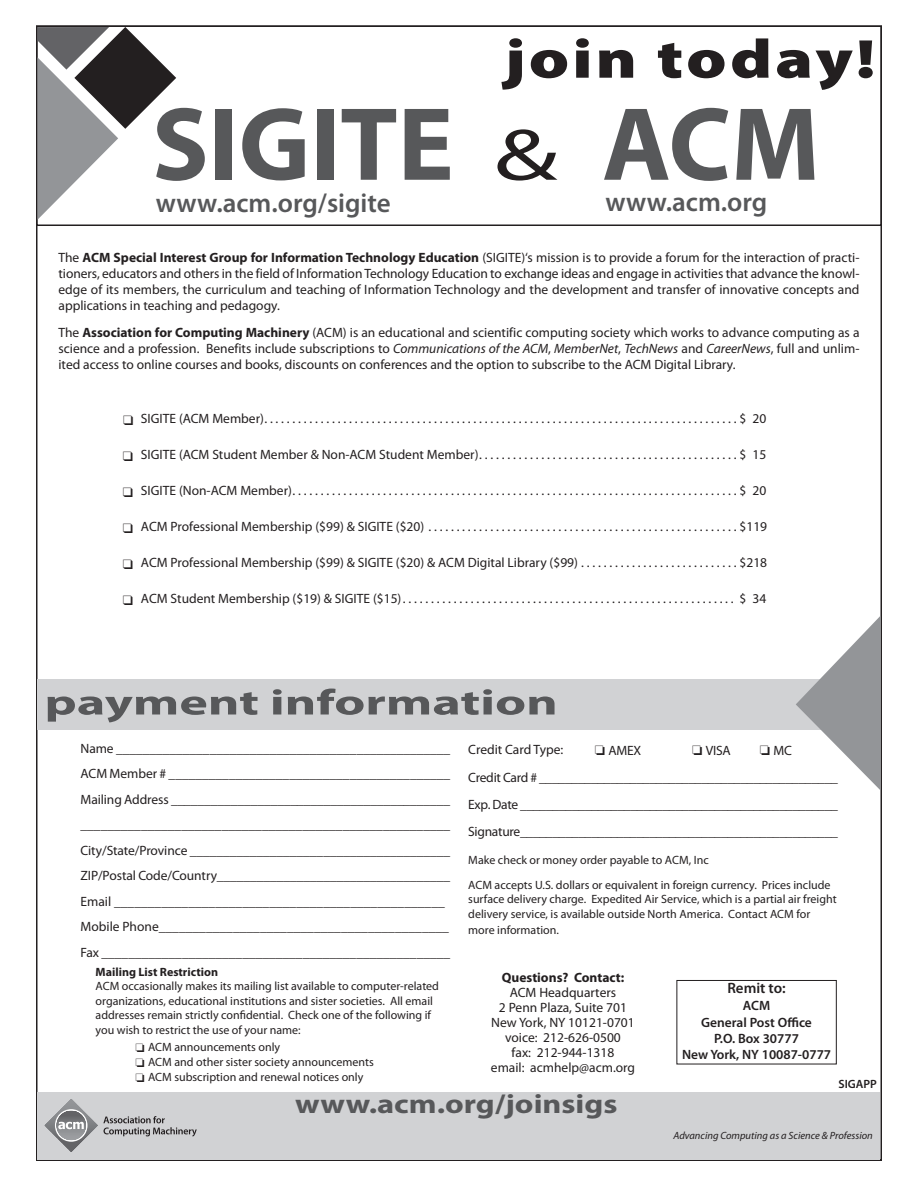
<style>
.page{position:relative;width:918px;height:1188px;background:#fff}
.page>*{position:absolute;margin:0;border:0;box-sizing:border-box;transform-origin:0 0}
.t1{font:700 105px "Myriad Pro";color:#57585a}
.t2{font:900 55.2px "Myriad Pro";letter-spacing:.045em;color:#231f20;scale:1.25 1}
.t3{font:700 36px "Myriad Pro";color:#57585a;scale:1.5 1}
.t4{font:600 27px "Myriad Pro";color:#57585a}
.t5{font:700 27px "Myriad Pro";color:#57585a;scale:1.2 1}
.t6{font:600 15px "Myriad Pro";color:#231f20}
.t7{font:13.5px/25.5px "Myriad Pro";color:#231f20;text-align:justify}
.t8{font:13.5px/27px "Myriad Pro";letter-spacing:-.02em;color:#231f20}
.t9{font:600 13.5px/16.2px "Myriad Pro";color:#231f20;text-align:center}
.t10{font:700 13.5px "Myriad Pro";color:#231f20}
.t11{font:12px/14.4px "Myriad Pro";color:#231f20}
.t12{font:700 12px "Myriad Pro";color:#231f20}
.t13{font:600 12px "Myriad Pro";color:#231f20}
.t14{font:italic 10.5px "Myriad Pro";color:#231f20}
.s1{font-weight:400;font-size:73.5px;color:#231f20}
.s2{font-weight:700}
.s3{font-style:italic}
</style>
<div class="page">
<div style="left:38px;top:1092px;width:842px;height:68px;background:#d1d2d4"></div>
<div style="left:36px;top:26px;width:846px;height:200px;border:2px solid #231f20"></div>
<svg style="left:37px;top:27px;width:139px;height:193px"></svg>
<div style="left:38px;top:679px;width:842px;height:51px;background:#d1d2d4"></div>
<svg style="left:796px;top:616px;width:85px;height:174px"></svg>
<div style="left:676px;top:980px;width:161px;height:84px;border:1px solid #231f20"></div>
<svg style="left:103px;top:1116px;width:94px;height:21px"></svg>
<hr style="left:45px;top:1099px;width:53px;height:1px;background:#939598">
<hr style="left:45px;top:1100px;width:53px;height:1px;background:#939598">
<hr style="left:45px;top:1101px;width:53px;height:1px;background:#939598">
<hr style="left:45px;top:1102px;width:53px;height:1px;background:#939598">
<hr style="left:45px;top:1103px;width:53px;height:1px;background:#929497">
<hr style="left:45px;top:1104px;width:53px;height:1px;background:#929497">
<hr style="left:45px;top:1105px;width:53px;height:1px;background:#919396">
<hr style="left:45px;top:1106px;width:53px;height:1px;background:#909295">
<hr style="left:45px;top:1107px;width:53px;height:1px;background:#909295">
<hr style="left:45px;top:1108px;width:53px;height:1px;background:#8f9194">
<hr style="left:45px;top:1109px;width:53px;height:1px;background:#8e9093">
<hr style="left:45px;top:1110px;width:53px;height:1px;background:#8d8f92">
<hr style="left:45px;top:1111px;width:53px;height:1px;background:#8d8f92">
<hr style="left:45px;top:1112px;width:53px;height:1px;background:#8c8e91">
<hr style="left:45px;top:1113px;width:53px;height:1px;background:#8b8d90">
<hr style="left:45px;top:1114px;width:53px;height:1px;background:#8a8c8f">
<hr style="left:45px;top:1115px;width:53px;height:1px;background:#898b8e">
<hr style="left:45px;top:1116px;width:53px;height:1px;background:#888a8d">
<hr style="left:45px;top:1117px;width:53px;height:1px;background:#87898c">
<hr style="left:45px;top:1118px;width:53px;height:1px;background:#86888b">
<hr style="left:45px;top:1119px;width:53px;height:1px;background:#848689">
<hr style="left:45px;top:1120px;width:53px;height:1px;background:#848689">
<hr style="left:45px;top:1121px;width:53px;height:1px;background:#828487">
<hr style="left:45px;top:1122px;width:53px;height:1px;background:#818386">
<hr style="left:45px;top:1123px;width:53px;height:1px;background:#808285">
<hr style="left:45px;top:1124px;width:53px;height:1px;background:#7e8083">
<hr style="left:45px;top:1125px;width:53px;height:1px;background:#7d7f82">
<hr style="left:45px;top:1126px;width:53px;height:1px;background:#7b7d80">
<hr style="left:45px;top:1127px;width:53px;height:1px;background:#7b7d80">
<hr style="left:45px;top:1128px;width:53px;height:1px;background:#797b7e">
<hr style="left:45px;top:1129px;width:53px;height:1px;background:#78797c">
<hr style="left:45px;top:1130px;width:53px;height:1px;background:#76787b">
<hr style="left:45px;top:1131px;width:53px;height:1px;background:#747578">
<hr style="left:45px;top:1132px;width:53px;height:1px;background:#737477">
<hr style="left:45px;top:1133px;width:53px;height:1px;background:#727376">
<hr style="left:45px;top:1134px;width:53px;height:1px;background:#6f7073">
<hr style="left:45px;top:1135px;width:53px;height:1px;background:#6e6f72">
<hr style="left:45px;top:1136px;width:53px;height:1px;background:#6c6d70">
<hr style="left:45px;top:1137px;width:53px;height:1px;background:#6a6b6e">
<hr style="left:45px;top:1138px;width:53px;height:1px;background:#69696c">
<hr style="left:45px;top:1139px;width:53px;height:1px;background:#67676a">
<hr style="left:45px;top:1140px;width:53px;height:1px;background:#666669">
<hr style="left:45px;top:1141px;width:53px;height:1px;background:#636366">
<hr style="left:45px;top:1142px;width:53px;height:1px;background:#636366">
<hr style="left:45px;top:1143px;width:53px;height:1px;background:#636366">
<hr style="left:45px;top:1144px;width:53px;height:1px;background:#636366">
<hr style="left:45px;top:1145px;width:53px;height:1px;background:#636366">
<hr style="left:45px;top:1146px;width:53px;height:1px;background:#636366">
<hr style="left:45px;top:1147px;width:53px;height:1px;background:#636366">
<hr style="left:45px;top:1148px;width:53px;height:1px;background:#636366">
<hr style="left:45px;top:1149px;width:53px;height:1px;background:#636366">
<hr style="left:45px;top:1150px;width:53px;height:1px;background:#636366">
<hr style="left:45px;top:1151px;width:53px;height:1px;background:#636366">
<hr style="left:45px;top:1152px;width:53px;height:1px;background:#636366">
<svg style="left:55px;top:1109px;width:33px;height:33px"></svg>
<svg style="left:57px;top:1111px;width:29px;height:30px"></svg>
<h2 class="t2" style="left:504px;top:38px;width:299px">join today!</h2>
<h1 class="t1" style="left:152px;top:105px;width:669px">SIGITE <span class="s1">&amp;</span> ACM</h1>
<h3 class="t4" style="left:156px;top:192px;width:236px">www.acm.org/sigite</h3>
<h3 class="t4" style="left:605px;top:192px;width:163px">www.acm.org</h3>
<p class="t7" style="left:58px;top:250px;width:803px;line-height:16.2px">The <span class="s2">ACM Special Interest Group for Information Technology Education</span> (SIGITE)‘s mission is to provide a forum for the interaction of practi&shy;tioners, educators and others in the field of InformationTechnology Education to exchange ideas and engage in activities that advance the knowl&shy;edge of its members, the curriculum and teaching of Information Technology and the development and transfer of innovative concepts and applications in teaching and pedagogy.</p>
<p class="t7" style="left:59px;top:325px;width:803px;line-height:16.2px">The <span class="s2">Association for Computing Machinery</span> (ACM) is an educational and scientific computing society which works to advance computing as a science and a profession. Benefits include subscriptions to <span class="s3">Communications of the ACM</span>, <span class="s3">MemberNet</span>, <span class="s3">TechNews</span> and <span class="s3">CareerNews</span>, full and unlim&shy;ited access to online courses and books, discounts on conferences and the option to subscribe to the ACM Digital Library.</p>
<p class="t7" style="left:123px;top:407px;width:645px">❑ SIGITE (ACM Member). . . . . . . . . . . . . . . . . . . . . . . . . . . . . . . . . . . . . . . . . . . . . . . . . . . . . . . . . . . . . . . . . . . . . . . . . . . . . . . . . . . . $ 20</p>
<p class="t7" style="left:123px;top:443px;width:645px">❑ SIGITE (ACM Student Member &amp; Non-ACM Student Member). . . . . . . . . . . . . . . . . . . . . . . . . . . . . . . . . . . . . . . . . . . . . . $ 15</p>
<p class="t7" style="left:123px;top:479px;width:645px">❑ SIGITE (Non-ACM Member). . . . . . . . . . . . . . . . . . . . . . . . . . . . . . . . . . . . . . . . . . . . . . . . . . . . . . . . . . . . . . . . . . . . . . . . . . . . . . . $ 20</p>
<p class="t7" style="left:123px;top:515px;width:646px">❑ ACM Professional Membership ($99) &amp; SIGITE ($20) . . . . . . . . . . . . . . . . . . . . . . . . . . . . . . . . . . . . . . . . . . . . . . . . . . . . . . . $119</p>
<p class="t7" style="left:123px;top:551px;width:646px">❑ ACM Professional Membership ($99) &amp; SIGITE ($20) &amp; ACM Digital Library ($99) . . . . . . . . . . . . . . . . . . . . . . . . . . . . $218</p>
<p class="t7" style="left:123px;top:587px;width:645px">❑ ACM Student Membership ($19) &amp; SIGITE ($15). . . . . . . . . . . . . . . . . . . . . . . . . . . . . . . . . . . . . . . . . . . . . . . . . . . . . . . . . . . $ 34</p>
<h3 class="t3" style="left:45px;top:689px;width:344px">payment information</h3>
<p class="t7" style="left:81px;top:736px;width:371px;text-align:left">Name __________________________________________________ ACM Member # __________________________________________ Mailing Address __________________________________________ _______________________________________________________ City/State/Province _______________________________________ ZIP/Postal Code/Country___________________________________ Email _________________________________________________ Mobile Phone___________________________________________ Fax ____________________________________________________</p>
<p class="t7" style="left:468px;top:737px;width:97px">Credit Card Type:</p>
<p class="t7" style="left:595px;top:738px;width:48px">❏ AMEX</p>
<p class="t7" style="left:692px;top:738px;width:40px">❏ VISA</p>
<p class="t8" style="left:468px;top:738px;width:371px;text-indent:292px">❏ MC<br>Credit Card # ______________________________________________ Exp. Date _________________________________________________ Signature_________________________________________________</p>
<p class="t11" style="left:468px;top:849px;width:364px;line-height:24.9px">Make check or money order payable to ACM, Inc<br>ACM accepts U.S. dollars or equivalent in foreign currency. Prices include</p>
<p class="t11" style="left:468px;top:893px;width:370px">surface delivery charge. Expedited Air Service, which is a partial air freight delivery service, is available outside North America. Contact ACM for</p>
<p class="t11" style="left:468px;top:924px;width:92px">more information.</p>
<p class="t12" style="left:96px;top:967px;width:124px">Mailing List Restriction</p>
<p class="t11" style="left:96px;top:980px;width:345px">ACM occasionally makes its mailing list available to computer-related organizations, educational institutions and sister societies. All email addresses remain strictly confidential. Check one of the following if you wish to restrict the use of your name:</p>
<p class="t11" style="left:136px;top:1040px;width:240px;line-height:15.3px">❏ ACM announcements only<br>❏ ACM and other sister society announcements ❏ ACM subscription and renewal notices only</p>
<p class="t10" style="left:502px;top:973px;width:124px">Questions? Contact:</p>
<p class="t7" style="left:491px;top:986px;width:146px;line-height:15px;text-align:center">ACM Headquarters<br>2 Penn Plaza, Suite 701<br>New York, NY 10121-0701 voice: 212-626-0500<br>fax: 212-944-1318<br>email: acmhelp@acm.org</p>
<p class="t6" style="left:727px;top:983px;width:60px">Remit to:</p>
<p class="t9" style="left:682px;top:999px;width:151px">ACM<br>General Post Office<br>P.O. Box 30777<br>New York, NY 10087-0777</p>
<h3 class="t5" style="left:295px;top:1094px;width:270px">www.acm.org/joinsigs</h3>
<p class="t13" style="left:838px;top:1080px;width:40px">SIGAPP</p>
<p class="t14" style="left:674px;top:1131px;width:201px">Advancing Computing as a Science &amp; Profession</p>
</div>
